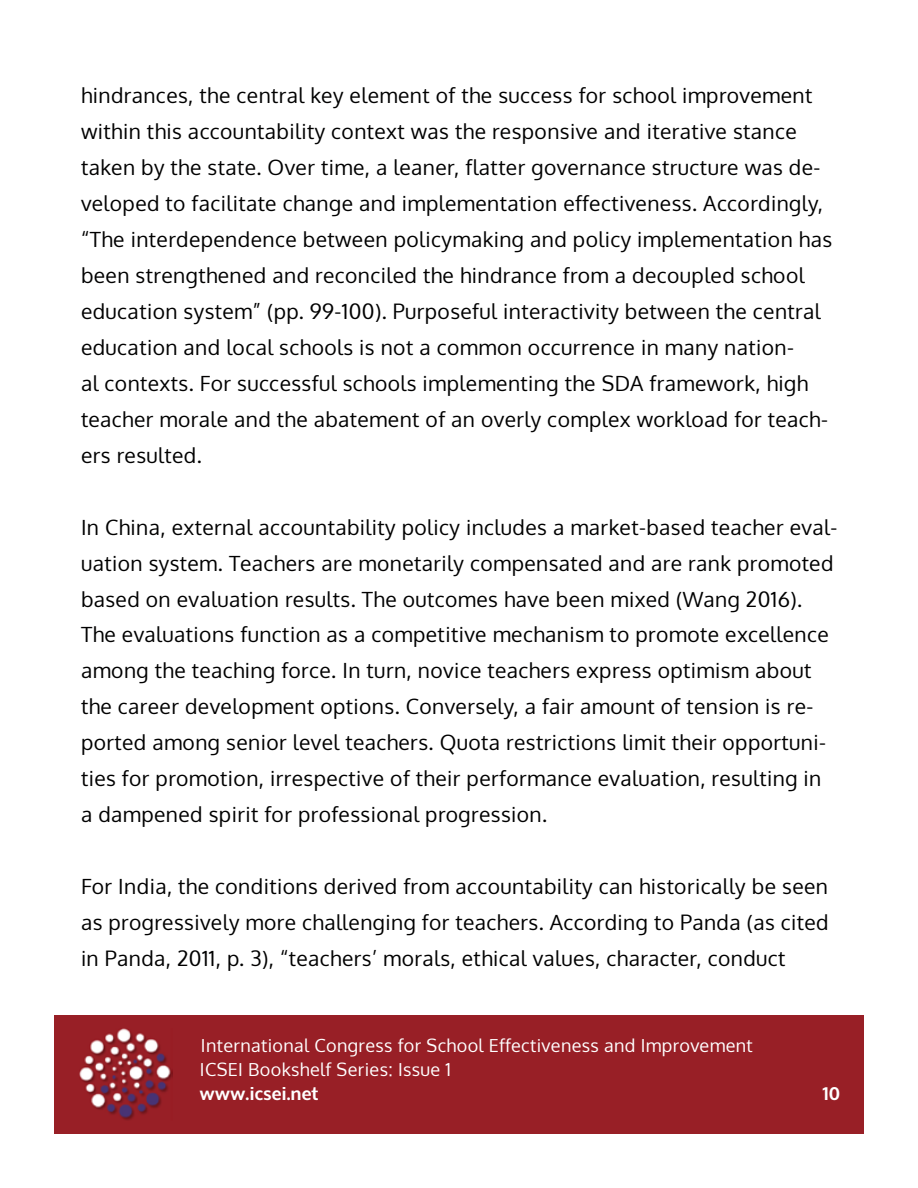
<style>
.page{position:relative;width:918px;height:1188px;background:#fff}
.page>*{position:absolute;margin:0;border:0;box-sizing:border-box;transform-origin:0 0}
.t1{font:21px/36px "Oxygen";letter-spacing:.02em;color:#010000}
.t2{font:18px/24px "Oxygen";letter-spacing:.02em;color:#fff}
.t3{font:700 18px "Oxygen";letter-spacing:.02em;color:#fff}
</style>
<div class="page">
<div style="left:54px;top:1015px;width:810px;height:119px;background:#981f26"></div>
<img style="left:80px;top:1028px;width:92px;height:92px">
<p class="t1" style="left:81px;top:77px;width:753px">hindrances, the central key element of the success for school improvement within this accountability context was the responsive and iterative stance taken by the state. Over time, a leaner, flatter governance structure was de&shy;veloped to facilitate change and implementation effectiveness. Accordingly, “The interdependence between policymaking and policy implementation has been strengthened and reconciled the hindrance from a decoupled school education system” (pp. 99-100). Purposeful interactivity between the central education and local schools is not a common occurrence in many nation-<br>al contexts. For successful schools implementing the SDA framework, high teacher morale and the abatement of an overly complex workload for teach&shy;ers resulted.</p>
<p class="t1" style="left:81px;top:509px;width:758px">In China, external accountability policy includes a market-based teacher eval&shy;uation system. Teachers are monetarily compensated and are rank promoted based on evaluation results. The outcomes have been mixed (Wang 2016).<br>The evaluations function as a competitive mechanism to promote excellence among the teaching force. In turn, novice teachers express optimism about the career development options. Conversely, a fair amount of tension is re&shy;ported among senior level teachers. Quota restrictions limit their opportuni&shy;ties for promotion, irrespective of their performance evaluation, resulting in a dampened spirit for professional progression.</p>
<p class="t1" style="left:81px;top:869px;width:749px;text-align:justify">For India, the conditions derived from accountability can historically be seen as progressively more challenging for teachers. According to Panda (as cited in Panda, 2011, p. 3), “teachers’ morals, ethical values, character, conduct</p>
<p class="t2" style="left:200px;top:1034px;width:554px">International Congress for School Effectiveness and Improvement<br>ICSEI Bookshelf Series: Issue 1</p>
<p class="t3" style="left:200px;top:1083px;width:120px">www.icsei.net</p>
<p class="t3" style="left:822px;top:1083px;width:19px">10</p>
</div>
